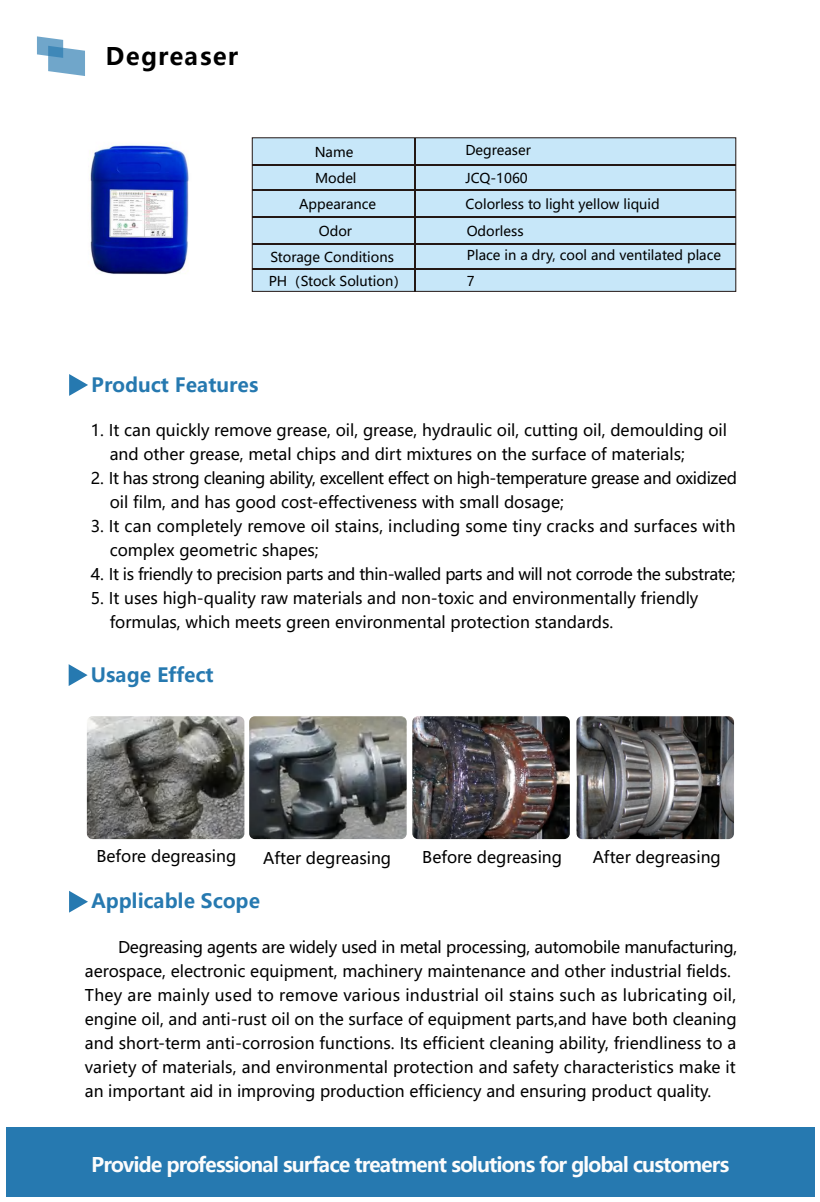
<style>
.page{position:relative;width:820px;height:1202px;background:#fff}
.page>*{position:absolute;margin:0;border:0;box-sizing:border-box;transform-origin:0 0}
.t1{font:700 24px "Microsoft Ya Hei";letter-spacing:.05em;color:#000}
.t2{font:700 20px "Microsoft Ya Hei";letter-spacing:-.05em;color:#fcfcfc}
.t3{font:700 19.6px "Microsoft Ya Hei";color:#2679b0}
.t4{font:16px/24px "Microsoft Ya Hei";color:#000}
.t5{font:16px/24px "Microsoft Ya Hei";letter-spacing:-.025em;color:#000}
.t6{font:13.4px/26px "Microsoft Ya Hei";color:#000}
</style>
<div class="page">
<div style="left:252px;top:137px;width:484px;height:155px;background:#c7e7f9;border:1px solid #231815"></div>
<hr style="left:252px;top:164px;width:483px;height:1px;background:#231815">
<hr style="left:252px;top:189px;width:483px;height:1px;background:#231815">
<hr style="left:252px;top:216px;width:483px;height:1px;background:#231815">
<hr style="left:252px;top:243px;width:483px;height:1px;background:#231815">
<hr style="left:252px;top:268px;width:483px;height:1px;background:#231815">
<hr style="left:414px;top:138px;width:1px;height:153px;background:#231815">
<svg style="left:69px;top:374px;width:19px;height:22px"></svg>
<svg style="left:69px;top:891px;width:19px;height:22px"></svg>
<svg style="left:69px;top:664px;width:19px;height:22px"></svg>
<div style="left:6px;top:1127px;width:808px;height:70px;background:#2679b0"></div>
<svg style="left:37px;top:36px;width:48px;height:40px"></svg>
<img style="left:90px;top:145px;width:99px;height:129px">
<img style="left:576px;top:716px;width:157px;height:123px">
<img style="left:412px;top:716px;width:157px;height:123px">
<img style="left:87px;top:716px;width:157px;height:123px">
<img style="left:249px;top:716px;width:157px;height:123px">
<h1 class="t1" style="left:106px;top:40px;width:134px">Degreaser</h1>
<p class="t6" style="left:465px;top:137px;width:196px;line-height:26.8px">Degreaser<br>JCQ-1060<br>Colorless to light yellow liquid</p>
<p class="t6" style="left:466px;top:242px;width:256px">Place in a dry, cool and ventilated place<br>7</p>
<p class="t6" style="left:299px;top:139px;width:78px;text-align:center">Name<br>Model<br>Appearance</p>
<p class="t6" style="left:268px;top:245px;width:139px;line-height:24.2px">Storage Conditions<br>PH（Stock Solution）</p>
<p class="t6" style="left:319px;top:218px;width:35px">Odor</p>
<p class="t6" style="left:466px;top:218px;width:58px">Odorless</p>
<p class="t3" style="left:91px;top:371px;width:168px">Product Features</p>
<p class="t4" style="left:110px;top:417px;width:618px;text-indent:-19px">1. It can quickly remove grease, oil, grease, hydraulic oil, cutting oil, demoulding oil and other grease, metal chips and dirt mixtures on the surface of materials;</p>
<p class="t5" style="left:110px;top:465px;width:628px;text-indent:-19px">2. It has strong cleaning ability, excellent effect on high-temperature grease and oxidized oil film, and has good cost-effectiveness with small dosage;</p>
<p class="t4" style="left:110px;top:513px;width:627px;text-indent:-19px">3. It can completely remove oil stains, including some tiny cracks and surfaces with complex geometric shapes;</p>
<p class="t5" style="left:91px;top:561px;width:646px">4. It is friendly to precision parts and thin-walled parts and will not corrode the substrate;</p>
<p class="t4" style="left:110px;top:585px;width:590px;text-indent:-19px">5. It uses high-quality raw materials and non-toxic and environmentally friendly formulas, which meets green environmental protection standards.</p>
<p class="t3" style="left:91px;top:661px;width:124px">Usage Effect</p>
<p class="t4" style="left:96px;top:843px;width:141px">Before degreasing</p>
<p class="t4" style="left:263px;top:845px;width:129px">After degreasing</p>
<p class="t4" style="left:422px;top:845px;width:141px">Before degreasing</p>
<p class="t4" style="left:592px;top:845px;width:129px">After degreasing</p>
<p class="t3" style="left:91px;top:888px;width:170px">Applicable Scope</p>
<p class="t4" style="left:85px;top:934px;width:653px;text-indent:33px">Degreasing agents are widely used in metal processing, automobile manufacturing, aerospace, electronic equipment, machinery maintenance and other industrial fields.<br>They are mainly used to remove various industrial oil stains such as lubricating oil, engine oil, and anti-rust oil on the surface of equipment parts,and have both cleaning and short-term anti-corrosion functions. Its efficient cleaning ability, friendliness to a variety of materials, and environmental protection and safety characteristics make it an important aid in improving production efficiency and ensuring product quality.</p>
<p class="t2" style="left:91px;top:1151px;width:639px">Provide professional surface treatment solutions for global customers</p>
</div>
